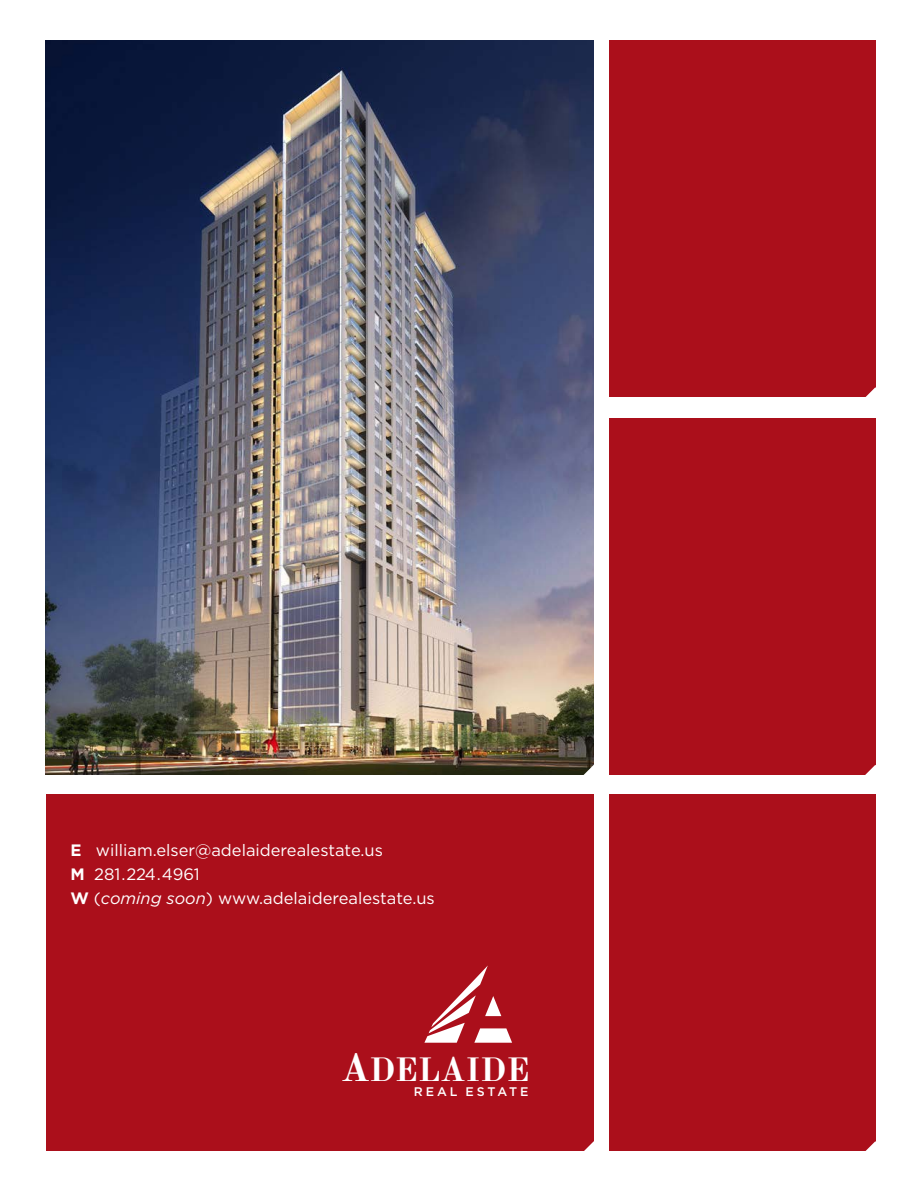
<style>
.page{position:relative;width:918px;height:1188px;background:#fff}
.page>*{position:absolute;margin:0;border:0;box-sizing:border-box;transform-origin:0 0}
.t1{font:700 33.45px "Old Standard TT";color:#fff}
.t2{font:16.5px "Gotham";color:#fff}
.t3{font:500 12.45px "Gotham";letter-spacing:.24em;color:#fff}
.s1{font-weight:700}
.s2{font-style:italic}
.s3{font-size:38.55px}
</style>
<div class="page">
<div style="left:609px;top:41px;width:266px;height:356px;background:#ab0f1b"></div>
<div style="left:609px;top:418px;width:266px;height:357px;background:#ab0f1b"></div>
<img style="left:46px;top:41px;width:548px;height:734px">
<div style="left:46px;top:795px;width:394px;height:356px;background:#ab0f1b"></div>
<div style="left:609px;top:795px;width:266px;height:356px;background:#ab0f1b"></div>
<div style="left:327px;top:795px;width:267px;height:356px;background:#ab0f1b"></div>
<svg style="left:424px;top:965px;width:88px;height:78px"></svg>
<svg style="left:584px;top:1141px;width:10px;height:10px"></svg>
<svg style="left:865px;top:387px;width:11px;height:10px"></svg>
<svg style="left:865px;top:765px;width:11px;height:10px"></svg>
<svg style="left:582px;top:763px;width:12px;height:12px"></svg>
<svg style="left:865px;top:1141px;width:11px;height:10px"></svg>
<p class="t2" style="left:70px;top:841px;width:314px"><span class="s1">E</span> william.elser@adelaiderealestate.us</p>
<p class="t2" style="left:70px;top:865px;width:131px"><span class="s1">M</span> 281.224.4961</p>
<p class="t2" style="left:70px;top:889px;width:366px"><span class="s1">W</span> (<span class="s2">coming soon</span>) www.adelaiderealestate.us</p>
<p class="t1" style="left:341px;top:1044px;width:190px"><span class="s3">A</span>DELAIDE</p>
<p class="t3" style="left:414px;top:1084px;width:116px">REAL ESTATE</p>
</div>
